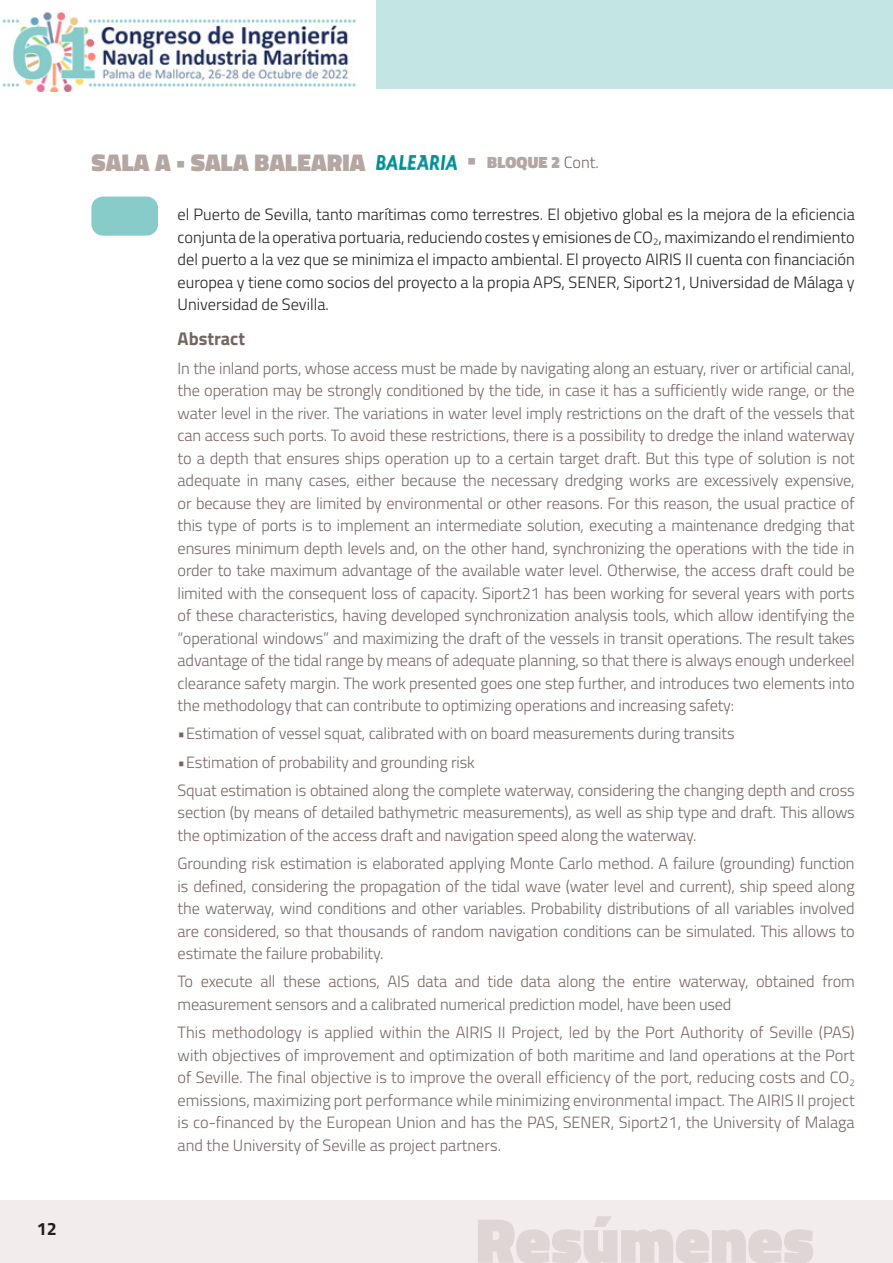
<style>
.page{position:relative;width:893px;height:1263px;background:#fff}
.page>*{position:absolute;margin:0;border:0;box-sizing:border-box;transform-origin:0 0}
.t1{font:900 64.35px "Titillium";color:#ded6d5}
.t2{font:900 24.6px "Titillium";letter-spacing:.01em;color:#b4a7a2}
.t3{font:700 18.45px "Titillium";color:#766662}
.t4{font:700 17.85px "Titillium";color:#231f20}
.t5{font:900 16.5px "Titillium";letter-spacing:.01em;color:#b4a7a2}
.t6{font:300 16.35px/22.5px "Titillium";letter-spacing:-.01em;color:#766662;text-align:justify}
.t7{font:300 16.35px/22.5px "Titillium";color:#231f20;text-align:justify}
.s1{font-size:24.6px}
.s2{font-weight:300;font-size:16.35px;color:#766662}
</style>
<div class="page">
<div style="left:376px;top:0;width:517px;height:89px;background:#c3e6e4"></div>
<div style="left:0;top:1200px;width:893px;height:63px;background:#f2edec"></div>
<img style="left:2px;top:11px;width:354px;height:80px">
<div style="left:91px;top:197px;width:67px;height:39px;background:#87ccc9;border-radius:12px"></div>
<img style="left:376px;top:156px;width:81px;height:13px">
<h2 class="t2" style="left:92px;top:145px;width:276px">SALA A • SALA BALEARIA</h2>
<p class="t5" style="left:467px;top:151px;width:133px"><span class="s1">•</span> BLOQUE 2 <span class="s2">Cont.</span></p>
<p class="t7" style="left:178px;top:202px;width:679px">el Puerto de Sevilla, tanto marítimas como terrestres. El objetivo global es la mejora de la eficiencia conjunta de la operativa portuaria, reduciendo costes y emisiones de CO<sub>2</sub>, maximizando el rendimiento del puerto a la vez que se minimiza el impacto ambiental. El proyecto AIRIS II cuenta con financiación europea y tiene como socios del proyecto a la propia APS, SENER, Siport21, Universidad de Málaga y Universidad de Sevilla.</p>
<p class="t3" style="left:178px;top:325px;width:69px">Abstract</p>
<p class="t6" style="left:178px;top:356px;width:679px">In the inland ports, whose access must be made by navigating along an estuary, river or artificial canal, the operation may be strongly conditioned by the tide, in case it has a sufficiently wide range, or the water level in the river. The variations in water level imply restrictions on the draft of the vessels that can access such ports. To avoid these restrictions, there is a possibility to dredge the inland waterway to a depth that ensures ships operation up to a certain target draft. But this type of solution is not adequate in many cases, either because the necessary dredging works are excessively expensive, or because they are limited by environmental or other reasons. For this reason, the usual practice of this type of ports is to implement an intermediate solution, executing a maintenance dredging that ensures minimum depth levels and, on the other hand, synchronizing the operations with the tide in order to take maximum advantage of the available water level. Otherwise, the access draft could be limited with the consequent loss of capacity. Siport21 has been working for several years with ports of these characteristics, having developed synchronization analysis tools, which allow identifying the “operational windows” and maximizing the draft of the vessels in transit operations. The result takes advantage of the tidal range by means of adequate planning, so that there is always enough underkeel clearance safety margin. The work presented goes one step further, and introduces two elements into the methodology that can contribute to optimizing operations and increasing safety:</p>
<p class="t6" style="left:178px;top:721px;width:558px">•Estimation of vessel squat, calibrated with on board measurements during transits</p>
<p class="t6" style="left:178px;top:747px;width:678px;line-height:28.2px">•Estimation of probability and grounding risk<br>Squat estimation is obtained along the complete waterway, considering the changing depth and cross</p>
<p class="t6" style="left:178px;top:800px;width:679px">section (by means of detailed bathymetric measurements), as well as ship type and draft. This allows the optimization of the access draft and navigation speed along the waterway.</p>
<p class="t6" style="left:178px;top:851px;width:679px">Grounding risk estimation is elaborated applying Monte Carlo method. A failure (grounding) function is defined, considering the propagation of the tidal wave (water level and current), ship speed along the waterway, wind conditions and other variables. Probability distributions of all variables involved are considered, so that thousands of random navigation conditions can be simulated. This allows to estimate the failure probability.</p>
<p class="t6" style="left:178px;top:969px;width:679px">To execute all these actions, AIS data and tide data along the entire waterway, obtained from measurement sensors and a calibrated numerical prediction model, have been used</p>
<p class="t6" style="left:178px;top:1020px;width:679px">This methodology is applied within the AIRIS II Project, led by the Port Authority of Seville (PAS) with objectives of improvement and optimization of both maritime and land operations at the Port of Seville. The final objective is to improve the overall efficiency of the port, reducing costs and CO<sub>2 </sub>emissions, maximizing port performance while minimizing environmental impact. The AIRIS II project is co-financed by the European Union and has the PAS, SENER, Siport21, the University of Malaga and the University of Seville as project partners.</p>
<p class="t4" style="left:37px;top:1215px;width:22px">12</p>
<h1 class="t1" style="left:476px;top:1193px;width:340px">Resúmenes</h1>
</div>
